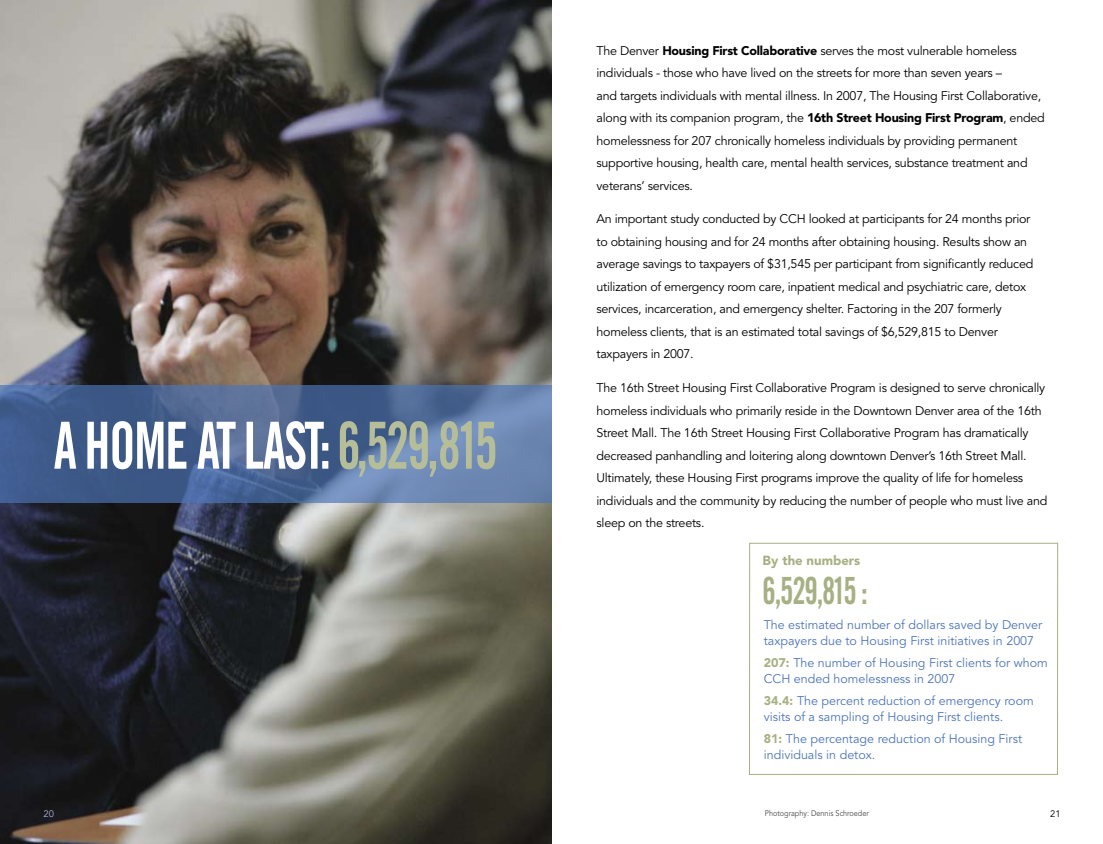
<style>
.page{position:relative;width:1103px;height:844px;background:#fff}
.page>*{position:absolute;margin:0;border:0;box-sizing:border-box;transform-origin:0 0}
.t1{font:65px "Trade Gothic Bold Cond Twenty";letter-spacing:-.05em;color:#fff;scale:.8 1}
.t2{font:37.5px "Trade Gothic Bold Cond Twenty";letter-spacing:-.06em;color:#a7b083;scale:.8 1}
.t3{font:900 13.12px "Avenir";color:#a7b083}
.t4{font:12.5px/22.5px "Avenir";letter-spacing:-.02em;color:#000}
.t5{font:12.5px/16.2px "Avenir";color:#4d75b7}
.t6{font:9.38px "Avenir";color:#acb6da}
.t7{font:9.38px "Avenir";color:#000}
.t8{font:8.12px "Avenir";color:#484848;scale:.9 1}
.s1{color:#b6bd99}
.s2{font-weight:900}
.s3{font-weight:900;color:#a7b083}
</style>
<div class="page">
<img style="left:0;top:0;width:551px;height:844px">
<svg style="left:0;top:385px;width:551px;height:117px;background:#506b98"></svg>
<div style="left:749px;top:543px;width:309px;height:232px;border:1px solid #a7b083"></div>
<h1 class="t1" style="left:54px;top:406px;width:556px">A HOME AT LAST: <span class="s1">6,529,815</span></h1>
<p class="t4" style="left:596px;top:39px;width:450px">The Denver <span class="s2">Housing First Collaborative</span> serves the most vulnerable homeless individuals - those who have lived on the streets for more than seven years –<br>and targets individuals with mental illness. In 2007, The Housing First Collaborative, along with its companion program, the <span class="s2">16th Street Housing First Program</span>, ended homelessness for 207 chronically homeless individuals by providing permanent supportive housing, health care, mental health services, substance treatment and veterans’ services.</p>
<p class="t4" style="left:596px;top:208px;width:438px">An important study conducted by CCH looked at participants for 24 months prior to obtaining housing and for 24 months after obtaining housing. Results show an average savings to taxpayers of $31,545 per participant from significantly reduced utilization of emergency room care, inpatient medical and psychiatric care, detox services, incarceration, and emergency shelter. Factoring in the 207 formerly homeless clients, that is an estimated total savings of $6,529,815 to Denver taxpayers in 2007.</p>
<p class="t4" style="left:596px;top:377px;width:452px">The 16th Street Housing First Collaborative Program is designed to serve chronically homeless individuals who primarily reside in the Downtown Denver area of the 16th Street Mall. The 16th Street Housing First Collaborative Program has dramatically decreased panhandling and loitering along downtown Denver’s 16th Street Mall.<br>Ultimately, these Housing First programs improve the quality of life for homeless individuals and the community by reducing the number of people who must live and sleep on the streets.</p>
<p class="t3" style="left:762px;top:553px;width:99px">By the numbers</p>
<h2 class="t2" style="left:762px;top:568px;width:133px">6,529,815 :</h2>
<p class="t5" style="left:763px;top:616px;width:280px">The estimated number of dollars saved by Denver taxpayers due to Housing First initiatives in 2007</p>
<p class="t5" style="left:763px;top:654px;width:285px"><span class="s3">207:</span> The number of Housing First clients for whom<br>CCH ended homelessness in 2007</p>
<p class="t5" style="left:763px;top:693px;width:271px"><span class="s3">34.4:</span> The percent reduction of emergency room visits of a sampling of Housing First clients.</p>
<p class="t5" style="left:763px;top:731px;width:260px"><span class="s3">81:</span> The percentage reduction of Housing First individuals in detox.</p>
<p class="t6" style="left:43px;top:809px;width:12px">20</p>
<p class="t8" style="left:765px;top:808px;width:117px">Photography: Dennis Schroeder</p>
<p class="t7" style="left:1050px;top:809px;width:12px">21</p>
</div>
